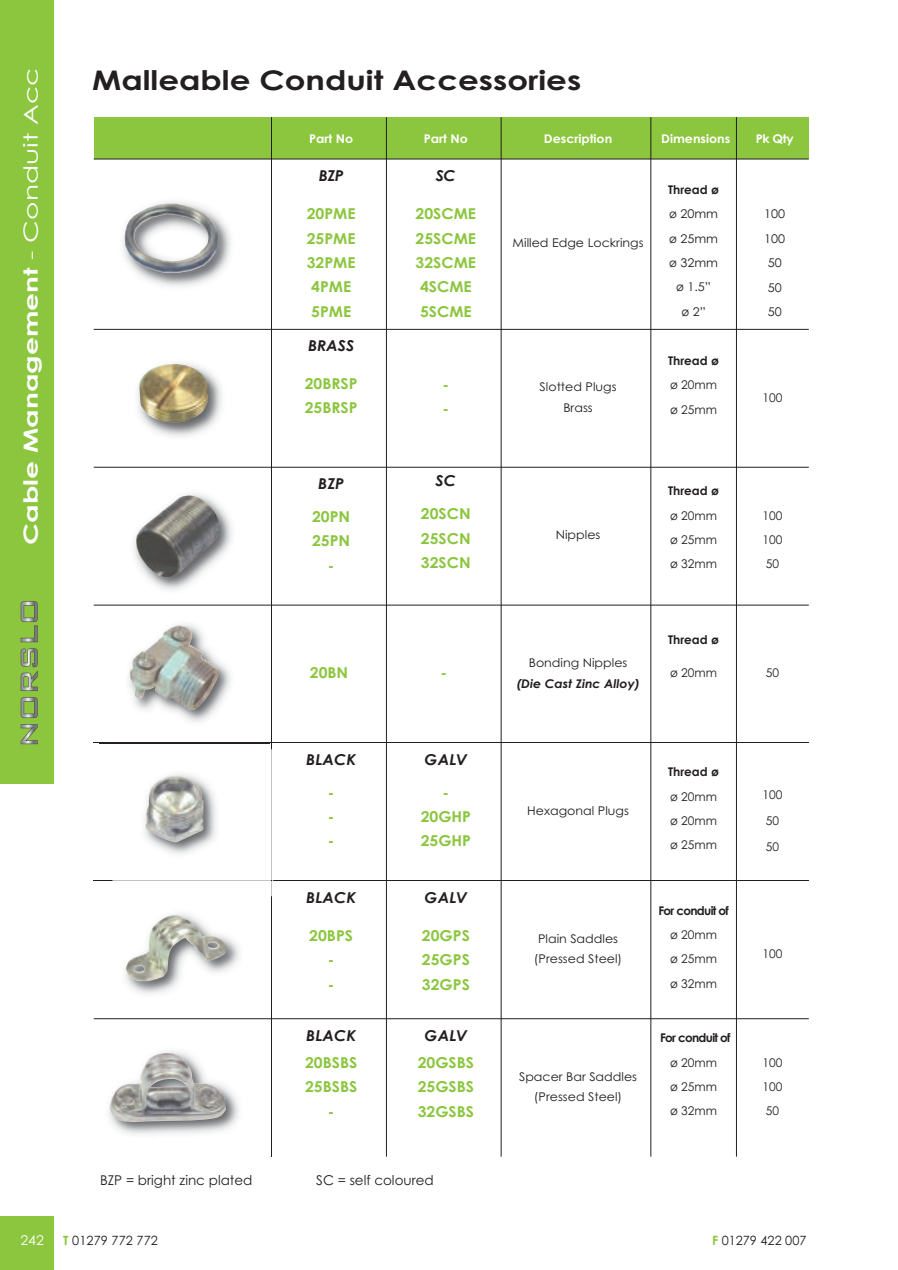
<style>
.page{position:relative;width:898px;height:1270px;background:#fff}
.page>*{position:absolute;margin:0;border:0;box-sizing:border-box;transform-origin:0 0}
.t1{font:700 27px "Century Gothic";color:#231f20;scale:1.2 1}
.t2{font:700 19.5px "Century Gothic";color:#fff;scale:1.44 1}
.t3{font:700 15px/24.3px "Century Gothic";color:#8bc63e;scale:1.05 1}
.t4{font:italic 700 15px "Century Gothic";color:#231f20;scale:1.05 1}
.t5{font:13.5px "Century Gothic";color:#231f20}
.t6{font:13.5px "Century Gothic";color:#fff;scale:1.05 1}
.t7{font:12.75px "Century Gothic";letter-spacing:.005em;color:#231f20}
.t8{font:12px/24.5px "Century Gothic";color:#231f20;text-align:center;scale:1.05 1}
.t9{font:12px/24.5px "Century Gothic";color:#231f20;text-align:justify}
.t10{font:700 12px "Century Gothic";color:#fff;scale:1.05 1}
.t11{font:700 12px "Century Gothic";color:#231f20}
.t12{font:700 12px "Century Gothic";letter-spacing:-.055em;color:#231f20}
.t13{font:italic 700 12px "Century Gothic";color:#231f20;scale:1.05 1}
.s1{font-weight:400}
.s2{font-weight:700;color:#8bc63e}
</style>
<div class="page">
<div style="left:0;top:0;width:53px;height:783px;background:#8bc63e"></div>
<div style="left:0;top:1216px;width:53px;height:53px;background:#8bc63e"></div>
<svg style="left:21px;top:724px;width:17px;height:20px"></svg>
<svg style="left:21px;top:697px;width:17px;height:21px"></svg>
<svg style="left:21px;top:648px;width:17px;height:43px"></svg>
<svg style="left:21px;top:601px;width:17px;height:41px"></svg>
<img style="left:134px;top:494px;width:98px;height:96px">
<img style="left:136px;top:495px;width:83px;height:82px">
<img style="left:104px;top:363px;width:160px;height:104px">
<img style="left:139px;top:364px;width:69px;height:58px">
<img style="left:94px;top:913px;width:175px;height:107px">
<img style="left:126px;top:915px;width:100px;height:66px">
<img style="left:123px;top:202px;width:108px;height:85px">
<img style="left:125px;top:203px;width:93px;height:70px">
<div style="left:94px;top:117px;width:177px;height:42px;background:#8bc63e"></div>
<div style="left:271px;top:117px;width:115px;height:42px;background:#8bc63e"></div>
<div style="left:386px;top:117px;width:115px;height:42px;background:#8bc63e"></div>
<div style="left:501px;top:117px;width:149px;height:42px;background:#8bc63e"></div>
<div style="left:650px;top:117px;width:86px;height:42px;background:#8bc63e"></div>
<div style="left:736px;top:117px;width:72px;height:42px;background:#8bc63e"></div>
<hr style="left:271px;top:117px;width:1px;height:1039px;background:#231f20">
<hr style="left:386px;top:117px;width:1px;height:1039px;background:#231f20">
<hr style="left:500px;top:117px;width:1px;height:1039px;background:#231f20">
<hr style="left:650px;top:117px;width:1px;height:1039px;background:#231f20">
<hr style="left:735px;top:117px;width:1px;height:1039px;background:#231f20">
<hr style="left:94px;top:159px;width:714px;height:1px;background:#231f20">
<hr style="left:94px;top:329px;width:714px;height:1px;background:#231f20">
<hr style="left:94px;top:467px;width:714px;height:1px;background:#231f20">
<hr style="left:94px;top:604px;width:714px;height:1px;background:#231f20">
<hr style="left:94px;top:742px;width:714px;height:1px;background:#231f20">
<hr style="left:94px;top:880px;width:714px;height:1px;background:#231f20">
<hr style="left:94px;top:1018px;width:714px;height:1px;background:#231f20">
<img style="left:99px;top:624px;width:170px;height:120px">
<img style="left:99px;top:742px;width:170px;height:1px">
<img style="left:130px;top:625px;width:90px;height:85px">
<img style="left:109px;top:1051px;width:163px;height:106px">
<img style="left:271px;top:1051px;width:1px;height:105px">
<img style="left:110px;top:1052px;width:116px;height:69px">
<img style="left:144px;top:774px;width:72px;height:80px">
<img style="left:271px;top:749px;width:1px;height:147px">
<img style="left:112px;top:880px;width:161px;height:1px">
<img style="left:145px;top:775px;width:58px;height:67px">
<h2 class="t2" style="left:20px;top:544px;width:332px;rotate:-90deg">Cable Management <span class="s1">- Conduit Acc</span></h2>
<h1 class="t1" style="left:92px;top:65px;width:409px">Malleable Conduit Accessories</h1>
<p class="t10" style="left:309px;top:132px;width:43px">Part No</p>
<p class="t10" style="left:423px;top:132px;width:43px">Part No</p>
<p class="t10" style="left:543px;top:132px;width:67px">Description</p>
<p class="t10" style="left:661px;top:132px;width:67px">Dimensions</p>
<p class="t10" style="left:755px;top:132px;width:38px">Pk Qty</p>
<p class="t4" style="left:318px;top:167px;width:25px">BZP</p>
<p class="t3" style="left:306px;top:202px;width:48px">20PME<br>25PME<br>32PME<br>4PME<br>5PME</p>
<p class="t4" style="left:435px;top:167px;width:21px">SC</p>
<p class="t3" style="left:415px;top:202px;width:59px">20SCME<br>25SCME<br>32SCME<br>4SCME<br>5SCME</p>
<p class="t11" style="left:667px;top:182px;width:52px">Thread ø</p>
<p class="t9" style="left:669px;top:202px;width:50px;text-align:center">ø 20mm ø 25mm ø 32mm ø 1.5”<br>ø 2”</p>
<p class="t8" style="left:763px;top:202px;width:21px;text-align:left">100<br>100<br>50<br>50<br>50</p>
<p class="t8" style="left:512px;top:231px;width:126px">Milled Edge Lockrings</p>
<p class="t4" style="left:308px;top:337px;width:46px">BRASS</p>
<p class="t3" style="left:304px;top:371px;width:52px">20BRSP<br>25BRSP</p>
<p class="t3" style="left:442px;top:372px;width:8px">- -</p>
<p class="t8" style="left:539px;top:376px;width:75px;line-height:20.9px">Slotted Plugs<br>Brass</p>
<p class="t4" style="left:318px;top:475px;width:26px">BZP</p>
<p class="t3" style="left:312px;top:504px;width:38px;text-align:center">20PN<br>25PN -</p>
<p class="t4" style="left:435px;top:472px;width:21px">SC</p>
<p class="t3" style="left:421px;top:502px;width:49px;text-align:justify">20SCN 25SCN 32SCN</p>
<p class="t8" style="left:555px;top:523px;width:44px">Nipples</p>
<p class="t11" style="left:667px;top:354px;width:52px">Thread ø</p>
<p class="t9" style="left:669px;top:373px;width:48px">ø 20mm ø 25mm</p>
<p class="t9" style="left:762px;top:385px;width:21px">100</p>
<p class="t11" style="left:667px;top:484px;width:52px">Thread ø</p>
<p class="t9" style="left:669px;top:503px;width:48px">ø 20mm ø 25mm ø 32mm</p>
<p class="t9" style="left:762px;top:503px;width:21px">100<br>100<br>50</p>
<p class="t3" style="left:310px;top:660px;width:38px">20BN</p>
<p class="t3" style="left:440px;top:660px;width:8px">-</p>
<p class="t8" style="left:528px;top:650px;width:95px">Bonding Nipples</p>
<p class="t13" style="left:516px;top:676px;width:119px">(Die Cast Zinc Alloy)</p>
<p class="t11" style="left:667px;top:632px;width:52px">Thread ø</p>
<p class="t9" style="left:669px;top:661px;width:48px">ø 20mm</p>
<p class="t9" style="left:765px;top:660px;width:15px">50</p>
<p class="t4" style="left:306px;top:750px;width:49px">BLACK</p>
<p class="t3" style="left:328px;top:780px;width:8px;text-align:justify">- - -</p>
<p class="t4" style="left:306px;top:888px;width:49px">BLACK</p>
<p class="t3" style="left:309px;top:923px;width:43px;text-align:center">20BPS -<br>-</p>
<p class="t4" style="left:306px;top:1026px;width:49px">BLACK</p>
<p class="t3" style="left:305px;top:1050px;width:51px;text-align:center">20BSBS<br>25BSBS -</p>
<p class="t4" style="left:424px;top:750px;width:42px">GALV</p>
<p class="t3" style="left:420px;top:780px;width:50px;text-align:center">-<br>20GHP<br>25GHP</p>
<p class="t8" style="left:527px;top:798px;width:98px">Hexagonal Plugs</p>
<p class="t4" style="left:424px;top:888px;width:42px">GALV</p>
<p class="t3" style="left:421px;top:923px;width:47px;text-align:justify">20GPS 25GPS 32GPS</p>
<p class="t8" style="left:533px;top:927px;width:86px;line-height:20.9px">Plain Saddles (Pressed Steel)</p>
<p class="t4" style="left:424px;top:1026px;width:42px">GALV</p>
<p class="t3" style="left:417px;top:1050px;width:55px;text-align:justify">20GSBS 25GSBS 32GSBS</p>
<p class="t8" style="left:519px;top:1065px;width:114px;line-height:20.7px">Spacer Bar Saddles (Pressed Steel)</p>
<p class="t11" style="left:667px;top:765px;width:52px">Thread ø</p>
<p class="t9" style="left:669px;top:784px;width:48px">ø 20mm ø 20mm ø 25mm</p>
<p class="t9" style="left:762px;top:782px;width:21px;line-height:25.8px;text-align:left">100<br>50<br>50</p>
<p class="t12" style="left:658px;top:903px;width:72px">For conduit of</p>
<p class="t9" style="left:669px;top:922px;width:48px">ø 20mm ø 25mm ø 32mm</p>
<p class="t9" style="left:762px;top:941px;width:21px">100</p>
<p class="t12" style="left:659px;top:1030px;width:72px">For conduit of</p>
<p class="t9" style="left:669px;top:1050px;width:48px">ø 20mm ø 25mm ø 32mm</p>
<p class="t9" style="left:762px;top:1050px;width:21px">100<br>100<br>50</p>
<p class="t6" style="left:20px;top:1232px;width:24px">242</p>
<p class="t5" style="left:100px;top:1172px;width:154px">BZP = bright zinc plated</p>
<p class="t5" style="left:316px;top:1172px;width:119px">SC = self coloured</p>
<p class="t7" style="left:63px;top:1233px;width:96px"><span class="s2">T</span> 01279 772 772</p>
<p class="t7" style="left:711px;top:1233px;width:96px"><span class="s2">F</span> 01279 422 007</p>
</div>
